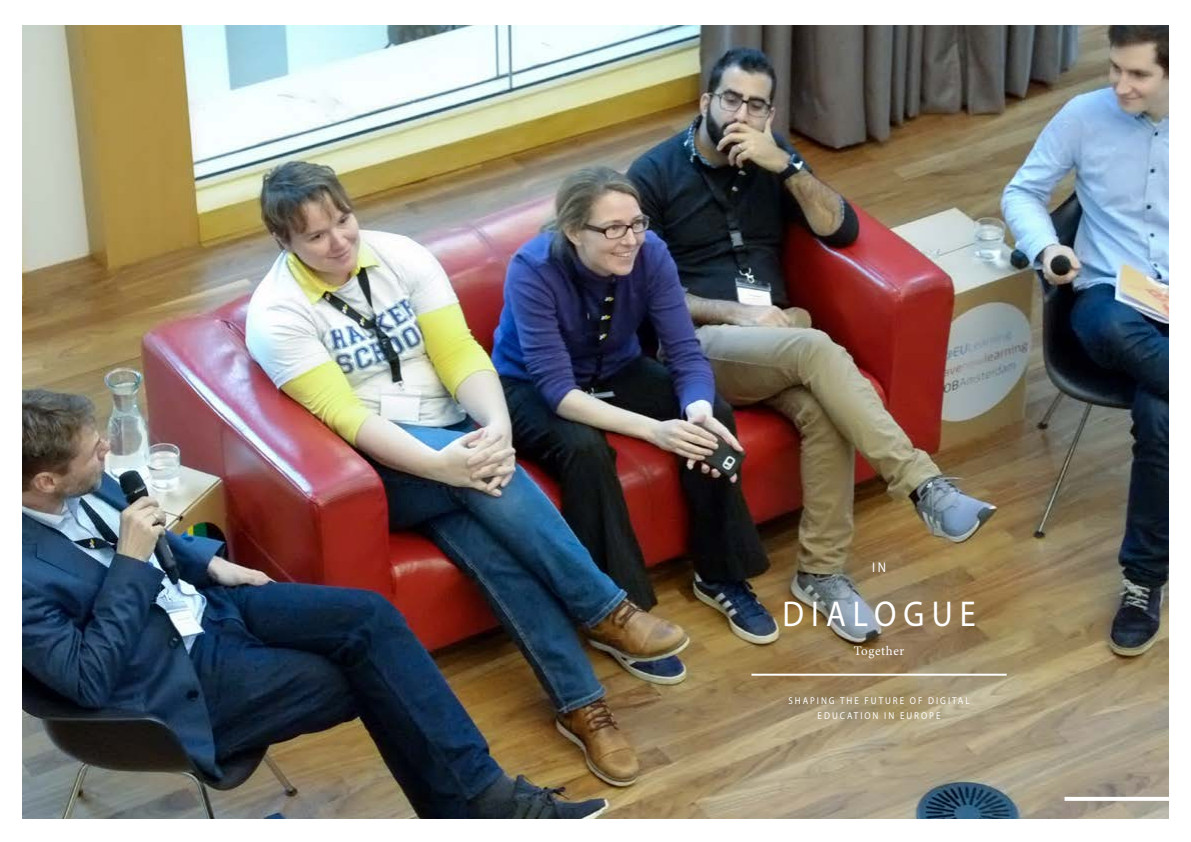
<style>
.page{position:relative;width:1191px;height:842px;background:#fff}
.page>*{position:absolute;margin:0;border:0;box-sizing:border-box;transform-origin:0 0}
.t1{font:36px "Myriad Pro";letter-spacing:.22em;color:#fff;scale:.9 1}
.t2{font:14px "Myriad Pro";color:#fff;scale:.9 1}
.t3{font:13px "Minion Pro";letter-spacing:.05em;color:#fff}
.t4{font:10px/14.8px "Myriad Pro";letter-spacing:.22em;color:#fff;text-align:center;scale:.9 1}
</style>
<div class="page">
<img style="left:23px;top:26px;width:1145px;height:793px">
<hr style="left:751px;top:674px;width:255px;height:2px;background:#fff">
<svg style="left:1064px;top:797px;width:105px;height:4px"></svg>
<h2 class="t2" style="left:872px;top:558px;width:17px">IN</h2>
<h1 class="t1" style="left:782px;top:591px;width:216px">DIALOGUE</h1>
<h3 class="t3" style="left:853px;top:642px;width:52px">Together</h3>
<p class="t4" style="left:788px;top:693px;width:203px">SHAPING THE FUTURE OF DIGITAL<br>EDUCATION IN EUROPE</p>
</div>
